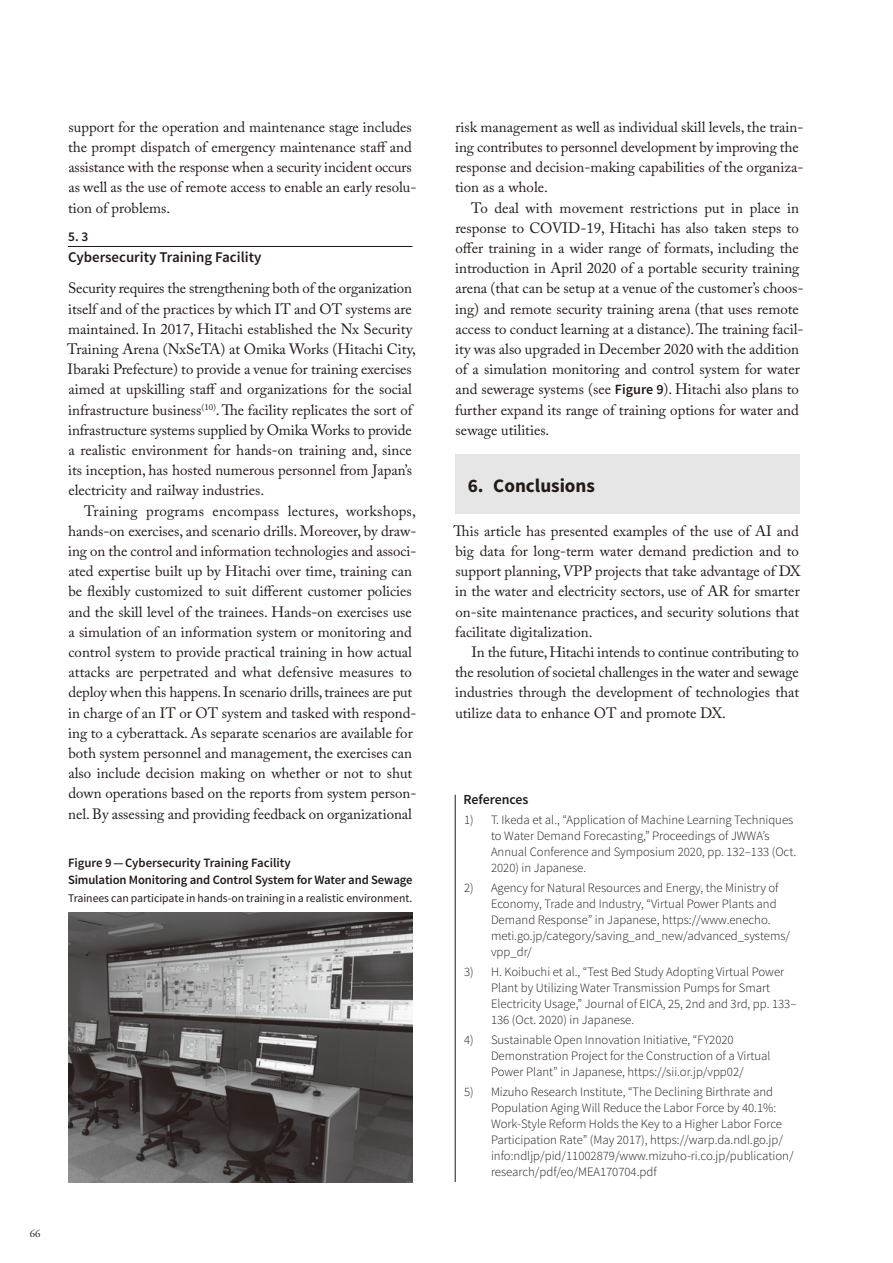
<style>
.page{position:relative;width:893px;height:1263px;background:#fff}
.page>*{position:absolute;margin:0;border:0;box-sizing:border-box;transform-origin:0 0}
.t1{font:700 19.2px "Source Sans Pro";color:#231916}
.t2{font:14.85px/20.2px "Adobe Caslon Pro";color:#231916}
.t3{font:600 14.85px "Source Sans Pro";color:#231916}
.t4{font:600 13.8px "Source Sans Pro";letter-spacing:-.005em;color:#231916}
.t5{font:600 13.35px "Source Sans Pro";color:#231916}
.t6{font:300 12.75px/15.9px "Source Sans Pro";color:#231916}
.t7{font:600 12.75px/17px "Source Sans Pro";letter-spacing:-.01em;color:#231916}
.t8{font:11.7px "Source Sans Pro";color:#231916}
.t9{font:10.65px "Adobe Garamond Pro";color:#231916}
.s1{color:#fff}
.s2{font-family:"Source Sans Pro";font-weight:600;font-size:14.1px}
</style>
<div class="page">
<div style="left:455px;top:455px;width:344px;height:59px;background:#e6e6e7"></div>
<hr style="left:68px;top:246px;width:344px;height:1px;background:#231916">
<hr style="left:455px;top:795px;width:1px;height:387px;background:#231916">
<img style="left:68px;top:912px;width:344px;height:270px">
<p class="t2" style="left:68px;top:118px;width:350px">support for the operation and maintenance stage includes the prompt dispatch of emergency maintenance staff and assistance with the response when a security incident occurs as well as the use of remote access to enable an early resolu&shy;tion of problems.</p>
<p class="t5" style="left:68px;top:232px;width:22px">5. 3</p>
<p class="t3" style="left:68px;top:251px;width:195px">Cybersecurity Training Facility</p>
<p class="t2" style="left:67px;top:280px;width:350px">Security requires the strengthening both of the organization itself and of the practices by which IT and OT systems are maintained. In 2017, Hitachi established the Nx Security Training Arena (NxSeTA) at Omika Works (Hitachi City, Ibaraki Prefecture) to provide a venue for training exercises aimed at upskilling staff and organizations for the social infrastructure business<sup>(10)</sup>. The facility replicates the sort of infrastructure systems supplied by Omika Works to provide a realistic environment for hands-on training and, since its inception, has hosted numerous personnel from Japan’s electricity and railway industries.</p>
<p class="t2" style="left:68px;top:502px;width:350px;text-indent:16px">Training programs encompass lectures, workshops, hands-on exercises, and scenario drills. Moreover, by draw&shy;ing on the control and information technologies and associ&shy;ated expertise built up by Hitachi over time, training can be flexibly customized to suit different customer policies and the skill level of the trainees. Hands-on exercises use a simulation of an information system or monitoring and control system to provide practical training in how actual attacks are perpetrated and what defensive measures to deploy when this happens. In scenario drills, trainees are put in charge of an IT or OT system and tasked with respond&shy;ing to a cyberattack. As separate scenarios are available for both system personnel and management, the exercises can also include decision making on whether or not to shut down operations based on the reports from system person&shy;nel. By assessing and providing feedback on organizational</p>
<p class="t7" style="left:68px;top:855px;width:346px">Figure 9 — Cybersecurity Training Facility<br>Simulation Monitoring and Control System for Water and Sewage</p>
<p class="t8" style="left:68px;top:893px;width:346px">Trainees can participate in hands-on training in a realistic environment.</p>
<p class="t9" style="left:30px;top:1228px;width:15px">66<span class="s1">.</span></p>
<p class="t2" style="left:455px;top:118px;width:350px">risk management as well as individual skill levels, the train&shy;ing contributes to personnel development by improving the response and decision-making capabilities of the organiza&shy;tion as a whole.</p>
<p class="t2" style="left:455px;top:199px;width:350px;text-indent:16px">To deal with movement restrictions put in place in response to COVID-19, Hitachi has also taken steps to offer training in a wider range of formats, including the introduction in April 2020 of a portable security training arena (that can be setup at a venue of the customer’s choos&shy;ing) and remote security training arena (that uses remote access to conduct learning at a distance). The training facil&shy;ity was also upgraded in December 2020 with the addition of a simulation monitoring and control system for water and sewerage systems (see <span class="s2">Figure 9</span>). Hitachi also plans to further expand its range of training options for water and sewage utilities.</p>
<p class="t1" style="left:468px;top:474px;width:129px">6. Conclusions</p>
<p class="t2" style="left:454px;top:522px;width:348px;text-align:justify">This article has presented examples of the use of AI and big data for long-term water demand prediction and to support planning, VPP projects that take advantage of DX in the water and electricity sectors, use of AR for smarter on-site maintenance practices, and security solutions that facilitate digitalization.</p>
<p class="t2" style="left:455px;top:644px;width:346px;text-align:justify;text-indent:17px">In the future, Hitachi intends to continue contributing to the resolution of societal challenges in the water and sewage industries through the development of technologies that utilize data to enhance OT and promote DX.</p>
<p class="t4" style="left:463px;top:794px;width:67px">References</p>
<p class="t6" style="left:491px;top:813px;width:307px;text-indent:-27px">1) T. Ikeda et al., “Application of Machine Learning Techniques to Water Demand Forecasting,” Proceedings of JWWA’s Annual Conference and Symposium 2020, pp. 132–133 (Oct.<br>2020) in Japanese.</p>
<p class="t6" style="left:491px;top:881px;width:301px;text-indent:-27px">2) Agency for Natural Resources and Energy, the Ministry of Economy, Trade and Industry, “Virtual Power Plants and Demand Response” in Japanese, https://www.enecho. meti.go.jp/category/saving_and_new/advanced_systems/ vpp_dr/</p>
<p class="t6" style="left:491px;top:965px;width:307px;text-indent:-27px">3) H. Koibuchi et al., “Test Bed Study Adopting Virtual Power Plant by Utilizing Water Transmission Pumps for Smart Electricity Usage,” Journal of EICA, 25, 2nd and 3rd, pp. 133– 136 (Oct. 2020) in Japanese.</p>
<p class="t6" style="left:491px;top:1033px;width:281px;text-indent:-27px">4) Sustainable Open Innovation Initiative, “FY2020<br>Demonstration Project for the Construction of a Virtual<br>Power Plant” in Japanese, https://sii.or.jp/vpp02/</p>
<p class="t6" style="left:491px;top:1085px;width:304px;text-indent:-27px">5) Mizuho Research Institute, “The Declining Birthrate and Population Aging Will Reduce the Labor Force by 40.1%:<br>Work-Style Reform Holds the Key to a Higher Labor Force Participation Rate” (May 2017), https://warp.da.ndl.go.jp/ info:ndljp/pid/11002879/www.mizuho-ri.co.jp/publication/ research/pdf/eo/MEA170704.pdf</p>
</div>
